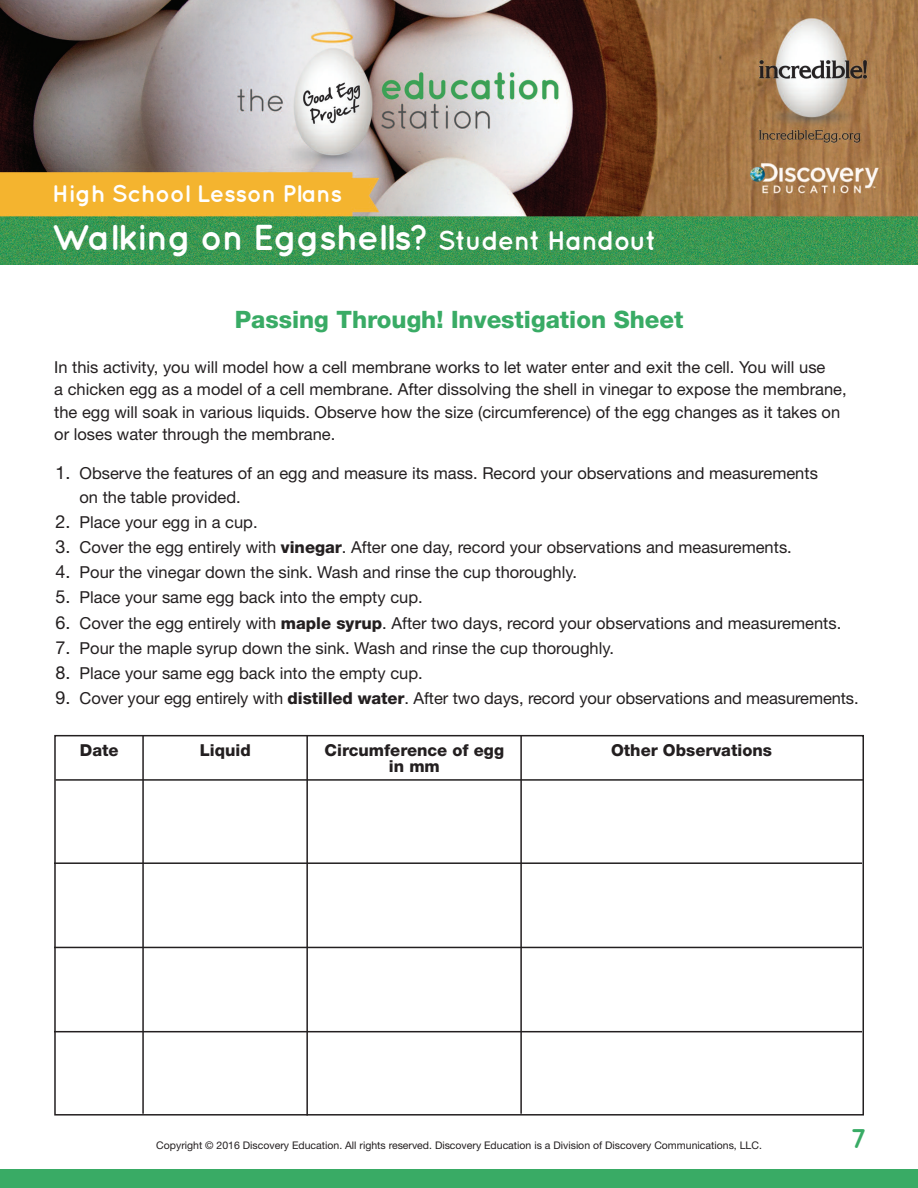
<style>
.page{position:relative;width:918px;height:1188px;background:#fff}
.page>*{position:absolute;margin:0;border:0;box-sizing:border-box;transform-origin:0 0}
.t1{font:700 36px "Quicksand";letter-spacing:-.025em;color:#fff}
.t2{font:700 27px "Quicksand";color:#39ab65}
.t3{font:800 24px "Helvetica Neue";color:#39ab65}
.t4{font:700 24px "Quicksand";letter-spacing:-.015em;color:#fff}
.t5{font:16.5px/22.5px "Helvetica Neue";color:#231f20}
.t6{font:800 16.5px/16.5px "Helvetica Neue";color:#231f20;text-align:center}
.t7{font:10.5px "Helvetica Neue";color:#231f20}
.s1{font-size:27px}
.s2{font-size:18px}
.s3{font-weight:800}
</style>
<div class="page">
<div style="left:54px;top:735px;width:810px;height:381px;border:2px solid #231f20"></div>
<img style="left:0;top:0;width:918px;height:265px">
<div style="left:0;top:1170px;width:918px;height:18px;background:#39ab65"></div>
<hr style="left:55px;top:779px;width:809px;height:2px;background:#231f20">
<hr style="left:142px;top:736px;width:2px;height:378px;background:#231f20">
<hr style="left:306px;top:735px;width:2px;height:381px;background:#231f20">
<hr style="left:520px;top:736px;width:2px;height:378px;background:#231f20">
<hr style="left:54px;top:862px;width:808px;height:2px;background:#231f20">
<hr style="left:54px;top:947px;width:808px;height:1px;background:#231f20">
<hr style="left:54px;top:1031px;width:808px;height:1px;background:#231f20">
<h3 class="t4" style="left:52px;top:186px;width:292px">High School Lesson Plans</h3>
<h1 class="t1" style="left:52px;top:225px;width:606px">Walking on Eggshells? <span class="s1">Student Handout</span></h1>
<h3 class="t3" style="left:235px;top:311px;width:450px">Passing Through! Investigation Sheet</h3>
<p class="t5" style="left:54px;top:355px;width:794px">In this activity, you will model how a cell membrane works to let water enter and exit the cell. You will use<br>a chicken egg as a model of a cell membrane. After dissolving the shell in vinegar to expose the membrane, the egg will soak in various liquids. Observe how the size (circumference) of the egg changes as it takes on or loses water through the membrane.</p>
<p class="t5" style="left:80px;top:461px;width:740px;line-height:23.9px;text-indent:-24px"><span class="s2">1.</span> Observe the features of an egg and measure its mass. Record your observations and measurements on the table provided.</p>
<p class="t5" style="left:56px;top:510px;width:204px"><span class="s2">2.</span> Place your egg in a cup.</p>
<p class="t5" style="left:56px;top:536px;width:738px"><span class="s2">3.</span> Cover the egg entirely with <span class="s3">vinegar</span>. After one day, record your observations and measurements.</p>
<p class="t5" style="left:56px;top:561px;width:523px"><span class="s2">4.</span> Pour the vinegar down the sink. Wash and rinse the cup thoroughly.</p>
<p class="t5" style="left:56px;top:586px;width:369px"><span class="s2">5.</span> Place your same egg back into the empty cup.</p>
<p class="t5" style="left:56px;top:611px;width:787px"><span class="s2">6.</span> Cover the egg entirely with <span class="s3">maple syrup</span>. After two days, record your observations and measurements.</p>
<p class="t5" style="left:56px;top:636px;width:560px"><span class="s2">7.</span> Pour the maple syrup down the sink. Wash and rinse the cup thoroughly.</p>
<p class="t5" style="left:56px;top:662px;width:369px"><span class="s2">8.</span> Place your same egg back into the empty cup.</p>
<p class="t5" style="left:56px;top:687px;width:805px"><span class="s2">9.</span> Cover your egg entirely with <span class="s3">distilled water</span>. After two days, record your observations and measurements.</p>
<p class="t6" style="left:80px;top:743px;width:40px">Date</p>
<p class="t6" style="left:200px;top:743px;width:53px">Liquid</p>
<p class="t6" style="left:325px;top:743px;width:181px">Circumference of egg in mm</p>
<p class="t6" style="left:611px;top:743px;width:162px">Other Observations</p>
<p class="t7" style="left:156px;top:1139px;width:607px">Copyright © 2016 Discovery Education. All rights reserved. Discovery Education is a Division of Discovery Communications, LLC.</p>
<h2 class="t2" style="left:851px;top:1129px;width:17px">7</h2>
</div>
